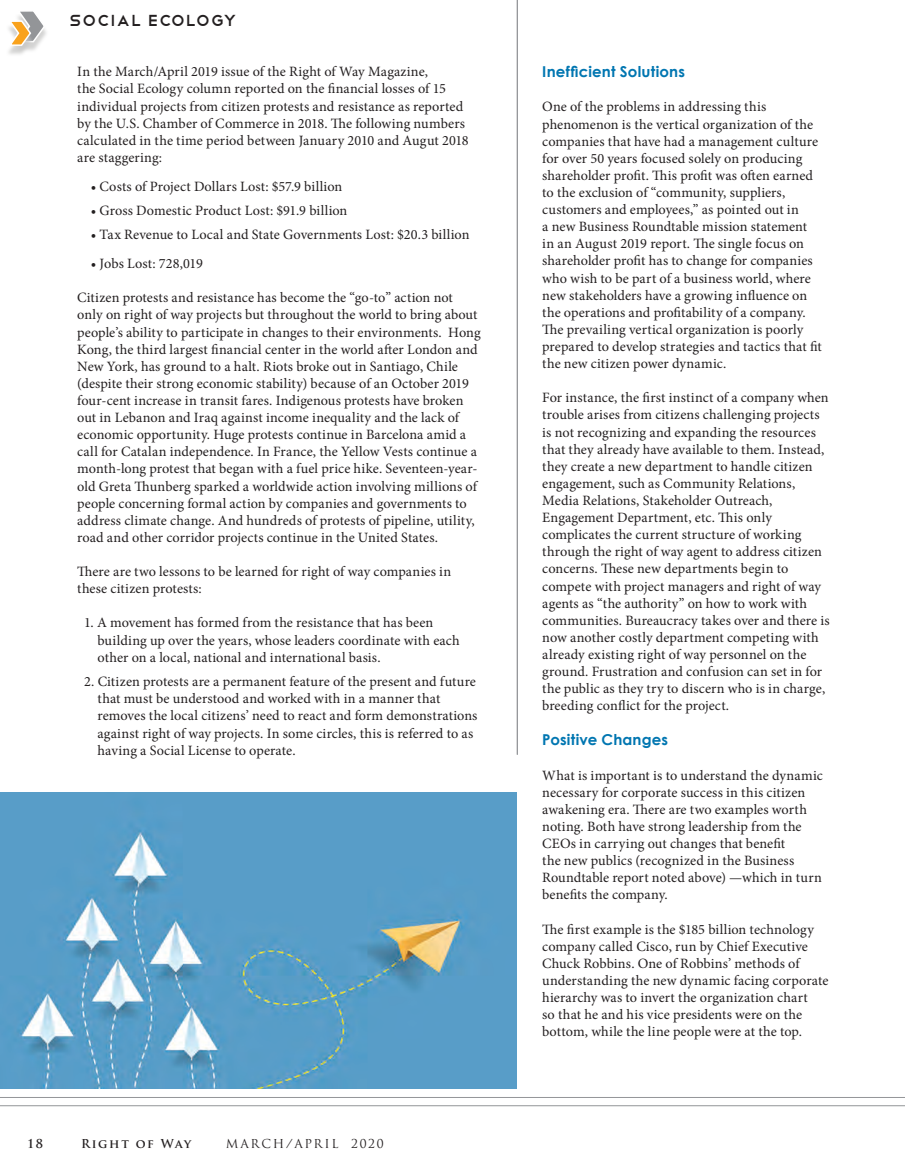
<style>
.page{position:relative;width:905px;height:1175px;background:#fff}
.page>*{position:absolute;margin:0;border:0;box-sizing:border-box;transform-origin:0 0}
.t1{font:21px "Telegrafico";letter-spacing:.025em;color:#231f20}
.t2{font:700 15px "Century Gothic";letter-spacing:.015em;color:#0076b1}
.t3{font:14.25px/17.1px "Minion Pro";letter-spacing:.005em;color:#231f20}
.t4{font:12px "Trajan Pro";letter-spacing:.14em;color:#231f20}
.t5{font:700 12px "Trajan Pro";letter-spacing:.135em;color:#231f20}
</style>
<div class="page">
<hr style="left:0;top:1105px;width:904px;height:1px;background:#939598">
<hr style="left:0;top:1097px;width:904px;height:1px;background:#939598">
<hr style="left:517px;top:0;width:1px;height:754px;background:#939598">
<img style="left:0;top:792px;width:517px;height:296px">
<div style="left:6px;top:24px;width:29px;height:32px;background:#c6c6c5;opacity:.75"></div>
<svg style="left:7px;top:11px;width:39px;height:36px"></svg>
<p class="t1" style="left:69px;top:7px;width:170px">social Ecology</p>
<p class="t3" style="left:77px;top:63px;width:393px">In the March/April 2019 issue of the Right of Way Magazine,<br>the Social Ecology column reported on the financial losses of 15 individual projects from citizen protests and resistance as reported by the U.S. Chamber of Commerce in 2018. The following numbers calculated in the time period between January 2010 and Augut 2018 are staggering:</p>
<p class="t3" style="left:91px;top:178px;width:253px">• Costs of Project Dollars Lost: $57.9 billion</p>
<p class="t3" style="left:91px;top:202px;width:258px">• Gross Domestic Product Lost: $91.9 billion</p>
<p class="t3" style="left:91px;top:226px;width:380px">• Tax Revenue to Local and State Governments Lost: $20.3 billion</p>
<p class="t3" style="left:91px;top:255px;width:114px">• Jobs Lost: 728,019</p>
<p class="t3" style="left:77px;top:289px;width:405px">Citizen protests and resistance has become the “go-to” action not only on right of way projects but throughout the world to bring about people’s ability to participate in changes to their environments. Hong Kong, the third largest financial center in the world after London and New York, has ground to a halt. Riots broke out in Santiago, Chile (despite their strong economic stability) because of an October 2019 four-cent increase in transit fares. Indigenous protests have broken out in Lebanon and Iraq against income inequality and the lack of economic opportunity. Huge protests continue in Barcelona amid a call for Catalan independence. In France, the Yellow Vests continue a month-long protest that began with a fuel price hike. Seventeen-year&shy;old Greta Thunberg sparked a worldwide action involving millions of people concerning formal action by companies and governments to address climate change. And hundreds of protests of pipeline, utility, road and other corridor projects continue in the United States.</p>
<p class="t3" style="left:77px;top:563px;width:375px">There are two lessons to be learned for right of way companies in these citizen protests:</p>
<p class="t3" style="left:97px;top:614px;width:363px;text-indent:-13px">1. A movement has formed from the resistance that has been building up over the years, whose leaders coordinate with each other on a local, national and international basis.</p>
<p class="t3" style="left:97px;top:673px;width:381px;text-indent:-13px">2. Citizen protests are a permanent feature of the present and future that must be understood and worked with in a manner that removes the local citizens’ need to react and form demonstrations against right of way projects. In some circles, this is referred to as having a Social License to operate.</p>
<p class="t5" style="left:27px;top:1136px;width:18px">18</p>
<p class="t5" style="left:81px;top:1136px;width:112px">Right of Way</p>
<p class="t4" style="left:226px;top:1135px;width:159px">MARCH/APRIL 2020</p>
<p class="t2" style="left:542px;top:62px;width:144px">Inefficient Solutions</p>
<p class="t3" style="left:542px;top:98px;width:281px">One of the problems in addressing this phenomenon is the vertical organization of the companies that have had a management culture for over 50 years focused solely on producing shareholder profit. This profit was often earned to the exclusion of “community, suppliers, customers and employees,” as pointed out in<br>a new Business Roundtable mission statement in an August 2019 report. The single focus on shareholder profit has to change for companies who wish to be part of a business world, where new stakeholders have a growing influence on the operations and profitability of a company.<br>The prevailing vertical organization is poorly prepared to develop strategies and tactics that fit the new citizen power dynamic.</p>
<p class="t3" style="left:542px;top:389px;width:289px">For instance, the first instinct of a company when trouble arises from citizens challenging projects is not recognizing and expanding the resources that they already have available to them. Instead, they create a new department to handle citizen engagement, such as Community Relations, Media Relations, Stakeholder Outreach, Engagement Department, etc. This only complicates the current structure of working through the right of way agent to address citizen concerns. These new departments begin to compete with project managers and right of way agents as “the authority” on how to work with communities. Bureaucracy takes over and there is now another costly department competing with already existing right of way personnel on the ground. Frustration and confusion can set in for the public as they try to discern who is in charge, breeding conflict for the project.</p>
<p class="t2" style="left:542px;top:730px;width:127px">Positive Changes</p>
<p class="t3" style="left:542px;top:766px;width:282px">What is important is to understand the dynamic necessary for corporate success in this citizen awakening era. There are two examples worth noting. Both have strong leadership from the CEOs in carrying out changes that benefit<br>the new publics (recognized in the Business Roundtable report noted above) —which in turn benefits the company.</p>
<p class="t3" style="left:542px;top:920px;width:288px">The first example is the $185 billion technology company called Cisco, run by Chief Executive Chuck Robbins. One of Robbins’ methods of understanding the new dynamic facing corporate hierarchy was to invert the organization chart<br>so that he and his vice presidents were on the bottom, while the line people were at the top.</p>
</div>
